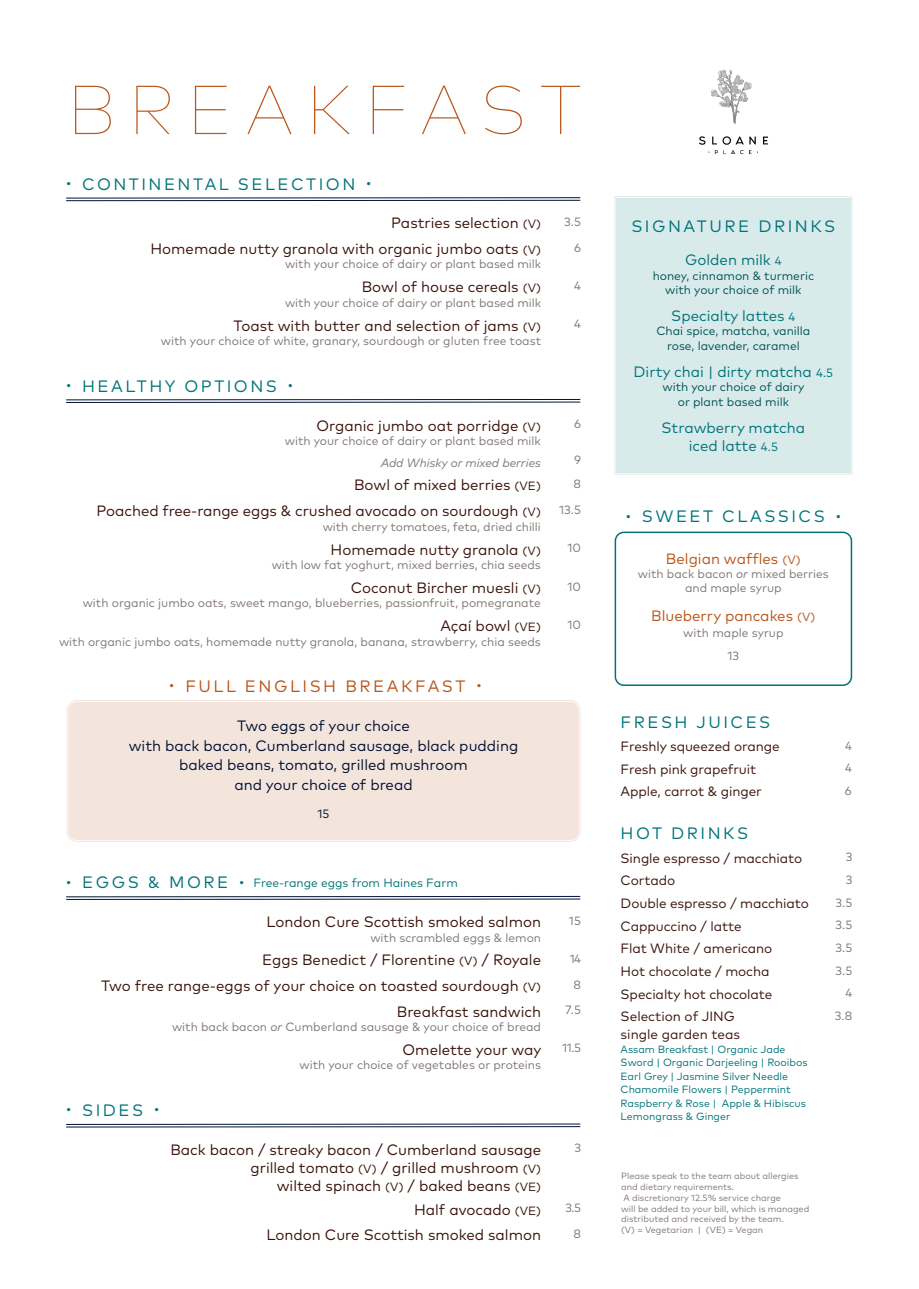
<style>
.page{position:relative;width:919px;height:1289px;background:#fff}
.page>*{position:absolute;margin:0;border:0;box-sizing:border-box;transform-origin:0 0}
.t1{font:100 69px "Mark OT";letter-spacing:.19em;color:#ba5619}
.t2{font:16.5px "Mark OT";letter-spacing:.15em;color:#00747a}
.t3{font:16.5px "Mark OT";letter-spacing:.15em;color:#ba5619}
.t4{font:15px/18px "Mark OT";color:#3b130a;text-align:right}
.t5{font:15px "Mark OT";color:#013}
.t6{font:15px/18px "Mark OT";color:#00747a;text-align:center}
.t7{font:15px "Mark OT";color:#ba5619}
.t8{font:13.5px/18px "Mark OT";letter-spacing:-.005em;color:#3b130a}
.t9{font:12px/14.4px "Mark OT";color:#817774;text-align:center}
.t10{font:12px/14.4px "Mark OT";color:#005355;text-align:center}
.t11{font:12px "Mark OT";color:#00747a}
.t12{font:italic 12px "Mark OT";color:#817774}
.t13{font:12px "Mark OT";color:#013}
.t14{font:10.5px/13.5px "Mark OT";color:#00747a}
.t15{font:9px/10.8px "Mark OT";color:#817774}
.s1{font-size:12px}
.s2{font-size:16.5px}
.s3{font-style:italic}
</style>
<div class="page">
<div style="left:614px;top:196px;width:238px;height:278px;background:#d9eaeb"></div>
<img style="left:699px;top:69px;width:69px;height:86px">
<hr style="left:66px;top:197px;width:514px;height:1px;background:#013">
<hr style="left:66px;top:200px;width:514px;height:1px;background:#013">
<hr style="left:66px;top:896px;width:514px;height:1px;background:#013">
<hr style="left:66px;top:898px;width:514px;height:1px;background:#013">
<hr style="left:66px;top:1123px;width:514px;height:1px;background:#013">
<hr style="left:66px;top:1126px;width:514px;height:1px;background:#013">
<div style="left:68px;top:701px;width:510px;height:139px;background:#f4e5dc;border-radius:9px"></div>
<div style="left:67px;top:700px;width:513px;height:141px;border:1px solid #ba5619;border-radius:10px"></div>
<div style="left:69px;top:702px;width:508px;height:137px;border:1px solid #ba5619;border-radius:7px"></div>
<div style="left:614px;top:531px;width:238px;height:155px;border:2px solid #00747a;border-radius:9px"></div>
<hr style="left:66px;top:399px;width:514px;height:1px;background:#013">
<hr style="left:66px;top:402px;width:514px;height:1px;background:#013">
<p class="t1" style="left:67px;top:70px;width:516px">BREAKFAST</p>
<p class="t2" style="left:66px;top:174px;width:306px"><sup>.</sup> CONTINENTAL SELECTION <sup>.</sup></p>
<p class="t4" style="left:391px;top:214px;width:151px">Pastries selection <span class="s1">(V)</span></p>
<p class="t9" style="left:564px;top:214px;width:18px">3.5</p>
<p class="t4" style="left:150px;top:239px;width:392px">Homemade nutty granola with organic jumbo oats <span class="s1">(V)</span></p>
<p class="t9" style="left:285px;top:257px;width:258px">with your choice of dairy or plant based milk</p>
<p class="t9" style="left:574px;top:240px;width:8px">6</p>
<p class="t4" style="left:361px;top:278px;width:181px">Bowl of house cereals <span class="s1">(V)</span></p>
<p class="t9" style="left:285px;top:295px;width:258px">with your choice of dairy or plant based milk</p>
<p class="t9" style="left:574px;top:278px;width:8px">4</p>
<p class="t4" style="left:233px;top:316px;width:309px">Toast with butter and selection of jams <span class="s1">(V)</span></p>
<p class="t9" style="left:161px;top:333px;width:381px">with your choice of white, granary, sourdough or gluten free toast</p>
<p class="t9" style="left:574px;top:316px;width:8px">4</p>
<p class="t2" style="left:66px;top:375px;width:228px"><sup>.</sup> HEALTHY OPTIONS <sup>.</sup></p>
<p class="t4" style="left:316px;top:416px;width:226px">Organic jumbo oat porridge <span class="s1">(V)</span></p>
<p class="t9" style="left:285px;top:433px;width:258px">with your choice of dairy or plant based milk</p>
<p class="t12" style="left:381px;top:455px;width:162px">Add Whisky or mixed berries</p>
<p class="t9" style="left:574px;top:416px;width:8px">6</p>
<p class="t9" style="left:574px;top:452px;width:8px">9</p>
<p class="t4" style="left:354px;top:476px;width:188px">Bowl of mixed berries <span class="s1">(VE)</span></p>
<p class="t9" style="left:573px;top:476px;width:9px">8</p>
<p class="t4" style="left:97px;top:501px;width:446px">Poached free-range eggs &amp; crushed avocado on sourdough <span class="s1">(V)</span></p>
<p class="t9" style="left:323px;top:519px;width:220px">with cherry tomatoes, feta, dried chilli</p>
<p class="t9" style="left:559px;top:502px;width:23px">13.5</p>
<p class="t4" style="left:330px;top:540px;width:212px">Homemade nutty granola <span class="s1">(V)</span></p>
<p class="t9" style="left:272px;top:557px;width:270px">with low fat yoghurt, mixed berries, chia seeds</p>
<p class="t4" style="left:351px;top:578px;width:191px">Coconut Bircher muesli <span class="s1">(V)</span></p>
<p class="t9" style="left:83px;top:596px;width:459px">with organic jumbo oats, sweet mango, blueberries, passionfruit, pomegranate</p>
<p class="t4" style="left:440px;top:617px;width:102px">Açaí bowl <span class="s1">(VE)</span></p>
<p class="t9" style="left:59px;top:634px;width:483px">with organic jumbo oats, homemade nutty granola, banana, strawberry, chia seeds</p>
<p class="t3" style="left:170px;top:675px;width:313px"><sup>.</sup> FULL ENGLISH BREAKFAST <sup>.</sup></p>
<p class="t5" style="left:237px;top:716px;width:174px">Two eggs of your choice</p>
<p class="t5" style="left:129px;top:736px;width:391px">with back bacon, Cumberland sausage, black pudding</p>
<p class="t5" style="left:179px;top:755px;width:290px">baked beans, tomato, grilled mushroom</p>
<p class="t5" style="left:234px;top:775px;width:180px">and your choice of bread</p>
<p class="t13" style="left:317px;top:806px;width:13px">15</p>
<p class="t11" style="left:66px;top:875px;width:393px"><sup>.</sup> <span class="s2">EGGS &amp; MORE</span> <sup>.</sup> Free-range eggs from Haines Farm</p>
<p class="t4" style="left:266px;top:912px;width:276px">London Cure Scottish smoked salmon</p>
<p class="t9" style="left:370px;top:930px;width:172px">with scrambled eggs &amp; lemon</p>
<p class="t9" style="left:567px;top:541px;width:15px">10</p>
<p class="t9" style="left:567px;top:579px;width:15px">10</p>
<p class="t9" style="left:567px;top:617px;width:15px">10</p>
<p class="t9" style="left:569px;top:913px;width:13px">15</p>
<p class="t4" style="left:262px;top:950px;width:280px">Eggs Benedict / Florentine <span class="s1">(V)</span> / Royale</p>
<p class="t9" style="left:570px;top:951px;width:13px">14</p>
<p class="t4" style="left:101px;top:976px;width:441px">Two free range-eggs of your choice on toasted sourdough <span class="s1">(V)</span></p>
<p class="t9" style="left:573px;top:977px;width:9px">8</p>
<p class="t4" style="left:397px;top:1002px;width:146px">Breakfast sandwich</p>
<p class="t9" style="left:172px;top:1019px;width:370px">with back bacon <span class="s3">or</span> Cumberland sausage &amp; your choice of bread</p>
<p class="t9" style="left:565px;top:1002px;width:17px">7.5</p>
<p class="t2" style="left:66px;top:1099px;width:94px"><sup>.</sup> SIDES <sup>.</sup></p>
<p class="t4" style="left:402px;top:1040px;width:140px">Omelette your way</p>
<p class="t9" style="left:299px;top:1057px;width:243px">with your choice of vegetables or proteins</p>
<p class="t9" style="left:562px;top:1040px;width:20px">11.5</p>
<p class="t4" style="left:170px;top:1140px;width:372px">Back bacon / streaky bacon / Cumberland sausage grilled tomato <span class="s1">(V)</span> / grilled mushroom <span class="s1">(V)<br></span>wilted spinach <span class="s1">(V)</span> / baked beans <span class="s1">(VE)</span></p>
<p class="t9" style="left:574px;top:1140px;width:8px">3</p>
<p class="t4" style="left:414px;top:1200px;width:129px">Half avocado <span class="s1">(VE)</span></p>
<p class="t9" style="left:565px;top:1200px;width:17px">3.5</p>
<p class="t4" style="left:266px;top:1225px;width:276px">London Cure Scottish smoked salmon</p>
<p class="t9" style="left:573px;top:1226px;width:9px">8</p>
<p class="t2" style="left:631px;top:216px;width:205px">SIGNATURE DRINKS</p>
<p class="t6" style="left:685px;top:251px;width:98px">Golden milk <span class="s1">4</span></p>
<p class="t10" style="left:652px;top:268px;width:163px">honey, cinnamon &amp; turmeric with your choice of milk</p>
<p class="t6" style="left:671px;top:306px;width:126px">Specialty lattes <span class="s1">4</span></p>
<p class="t10" style="left:656px;top:324px;width:155px">Chai spice, matcha, vanilla rose, lavender, caramel</p>
<p class="t6" style="left:633px;top:362px;width:201px">Dirty chai | dirty matcha <span class="s1">4.5</span></p>
<p class="t10" style="left:662px;top:379px;width:144px">with your choice of dairy or plant based milk</p>
<p class="t6" style="left:661px;top:418px;width:145px">Strawberry matcha iced latte <span class="s1">4.5</span></p>
<p class="t2" style="left:626px;top:506px;width:216px"><sup>.</sup> SWEET CLASSICS <sup>.</sup></p>
<p class="t7" style="left:666px;top:549px;width:136px">Belgian waffles <span class="s1">(V)</span></p>
<p class="t9" style="left:637px;top:566px;width:192px">with back bacon <span class="s3">or</span> mixed berries and maple syrup</p>
<p class="t7" style="left:651px;top:606px;width:166px">Blueberry pancakes <span class="s1">(V)</span></p>
<p class="t9" style="left:683px;top:625px;width:102px">with maple syrup</p>
<p class="t9" style="left:727px;top:648px;width:13px">13</p>
<p class="t2" style="left:620px;top:711px;width:151px">FRESH JUICES</p>
<p class="t8" style="left:620px;top:737px;width:160px">Freshly squeezed orange</p>
<p class="t9" style="left:844px;top:738px;width:8px">4</p>
<p class="t8" style="left:620px;top:759px;width:137px">Fresh pink grapefruit</p>
<p class="t9" style="left:844px;top:760px;width:8px">4</p>
<p class="t8" style="left:620px;top:782px;width:143px">Apple, carrot &amp; ginger</p>
<p class="t9" style="left:844px;top:783px;width:8px">6</p>
<p class="t2" style="left:620px;top:823px;width:129px">HOT DRINKS</p>
<p class="t8" style="left:620px;top:848px;width:183px">Single espresso / macchiato</p>
<p class="t9" style="left:845px;top:849px;width:8px">3</p>
<p class="t8" style="left:620px;top:871px;width:56px">Cortado</p>
<p class="t9" style="left:845px;top:872px;width:8px">3</p>
<p class="t8" style="left:620px;top:894px;width:190px">Double espresso / macchiato</p>
<p class="t9" style="left:835px;top:895px;width:18px">3.5</p>
<p class="t8" style="left:620px;top:916px;width:122px">Cappuccino / latte</p>
<p class="t9" style="left:835px;top:917px;width:18px">3.5</p>
<p class="t8" style="left:620px;top:939px;width:153px">Flat White / americano</p>
<p class="t9" style="left:835px;top:940px;width:18px">3.5</p>
<p class="t8" style="left:620px;top:962px;width:150px">Hot chocolate / mocha</p>
<p class="t9" style="left:835px;top:963px;width:18px">3.5</p>
<p class="t8" style="left:620px;top:984px;width:153px">Specialty hot chocolate</p>
<p class="t9" style="left:845px;top:985px;width:8px">4</p>
<p class="t8" style="left:620px;top:1007px;width:121px">Selection of JING single garden teas</p>
<p class="t14" style="left:620px;top:1042px;width:188px">Assam Breakfast | Organic Jade Sword | Organic Darjeeling | Rooibos Earl Grey | Jasmine Silver Needle Chamomile Flowers | Peppermint</p>
<p class="t14" style="left:620px;top:1096px;width:187px">Raspberry &amp; Rose | Apple &amp; Hibiscus<br>Lemongrass &amp; Ginger</p>
<p class="t9" style="left:834px;top:1008px;width:19px">3.8</p>
<p class="t15" style="left:621px;top:1170px;width:179px">Please speak to the team about allergies and dietary requirements.</p>
<p class="t15" style="left:621px;top:1191px;width:190px">A discretionary 12.5% service charge<br>will be added to your bill, which is managed</p>
<p class="t15" style="left:621px;top:1213px;width:164px">distributed and received by the team. (V) = Vegetarian | (VE) = Vegan</p>
</div>
